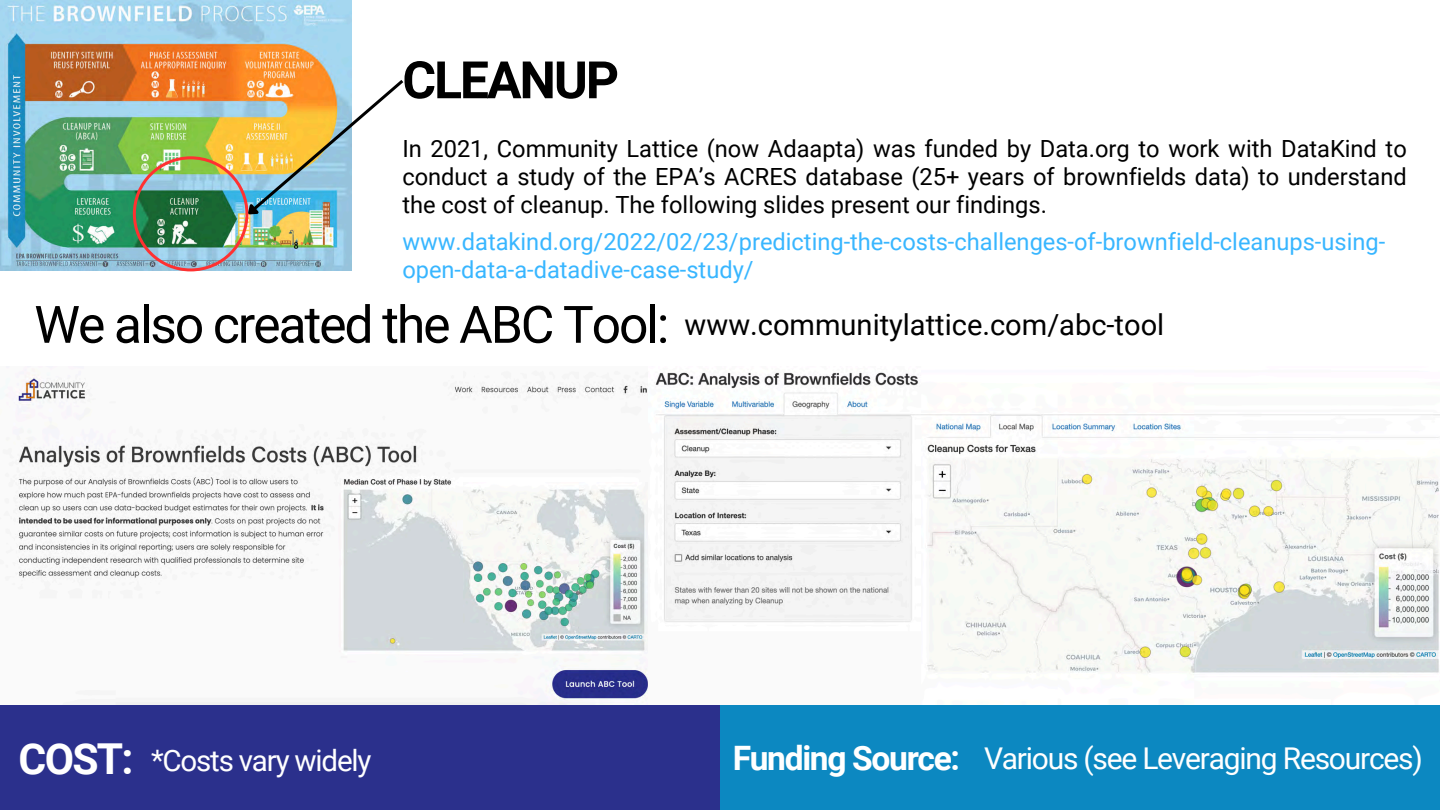
<style>
.page{position:relative;width:1440px;height:810px;background:#fff}
.page>*{position:absolute;margin:0;border:0;box-sizing:border-box;transform-origin:0 0}
.t1{font:51.6px "Roboto";letter-spacing:-.04em;color:#000}
.t2{font:700 51.6px "Roboto";letter-spacing:-.04em;color:#000}
.t3{font:700 42.6px "Roboto";color:#fff}
.t4{font:700 33.6px "Roboto";letter-spacing:-.04em;color:#fff}
.t5{font:30px "Roboto";letter-spacing:-.04em;color:#fff}
.t6{font:29.6px "Roboto";letter-spacing:-.04em;color:#fff}
.t7{font:29.1px "Roboto";color:#000}
.t8{font:23.7px/27.8px "Roboto";color:#000;text-align:justify}
.t9{font:23.7px/27.8px "Roboto";color:#38b6ff}
</style>
<div class="page">
<img style="left:0;top:0;width:352px;height:271px">
<img style="left:133px;top:77px;width:271px;height:194px">
<div style="left:0;top:705px;width:720px;height:105px;background:#2b308c"></div>
<div style="left:720px;top:705px;width:720px;height:105px;background:#0c88c1"></div>
<img style="left:17px;top:374px;width:631px;height:330px">
<img style="left:655px;top:372px;width:785px;height:301px">
<p class="t2" style="left:402px;top:50px;width:218px">CLEANUP</p>
<p class="t8" style="left:402px;top:135px;width:1006px">In 2021, Community Lattice (now Adaapta) was funded by Data.org to work with DataKind to conduct a study of the EPA’s ACRES database (25+ years of brownfields data) to understand the cost of cleanup. The following slides present our findings.</p>
<h5 class="t9" style="left:402px;top:228px;width:984px">www.datakind.org/2022/02/23/predicting-the-costs-challenges-of-brownfield-cleanups-using&shy;open-data-a-datadive-case-study/</h5>
<h5 class="t1" style="left:34px;top:295px;width:637px">We also created the ABC Tool:</h5>
<h4 class="t7" style="left:685px;top:308px;width:481px">www.communitylattice.com/abc-tool</h4>
<h2 class="t3" style="left:19px;top:734px;width:117px">COST:</h2>
<p class="t6" style="left:151px;top:744px;width:222px">*Costs vary widely</p>
<h5 class="t4" style="left:733px;top:739px;width:229px">Funding Source:</h5>
<p class="t5" style="left:984px;top:741px;width:440px">Various (see Leveraging Resources)</p>
</div>
